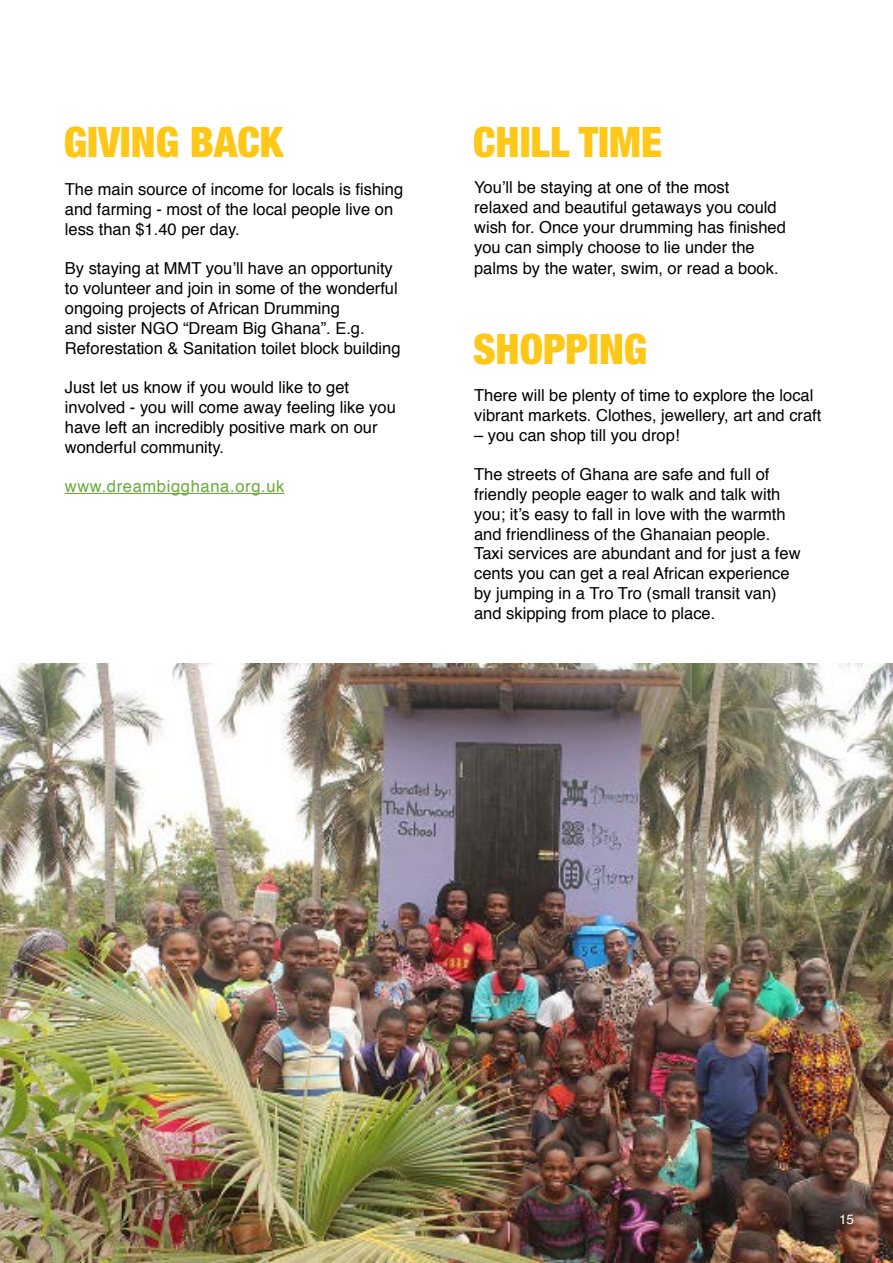
<style>
.page{position:relative;width:893px;height:1263px;background:#fff}
.page>*{position:absolute;margin:0;border:0;box-sizing:border-box;transform-origin:0 0}
.t1{font:900 condensed 42px "Helvetica Neue";color:#ffc718}
.t2{font:16.5px/19.8px "Helvetica";color:#000}
.t3{font:16.5px "Helvetica";letter-spacing:.04em;color:#68aa38}
.t4{font:13.5px "Helvetica";color:#fff}
</style>
<div class="page">
<img style="left:0;top:663px;width:893px;height:600px">
<hr style="left:65px;top:493px;width:220px;height:1px;background:#68aa38">
<h1 class="t1" style="left:64px;top:116px;width:221px">GIVING BACK</h1>
<h1 class="t1" style="left:473px;top:116px;width:190px">CHILL TIME</h1>
<p class="t2" style="left:474px;top:178px;width:313px">You’ll be staying at one of the most relaxed and beautiful getaways you could wish for. Once your drumming has finished you can simply choose to lie under the</p>
<p class="t2" style="left:474px;top:259px;width:306px">palms by the water, swim, or read a book.</p>
<p class="t2" style="left:65px;top:180px;width:340px">The main source of income for locals is fishing and farming - most of the local people live on less than $1.40 per day.</p>
<p class="t2" style="left:65px;top:259px;width:337px">By staying at MMT you’ll have an opportunity to volunteer and join in some of the wonderful ongoing projects of African Drumming<br>and sister NGO “Dream Big Ghana”. E.g.<br>Reforestation &amp; Sanitation toilet block building</p>
<p class="t2" style="left:65px;top:378px;width:333px">Just let us know if you would like to get involved - you will come away feeling like you have left an incredibly positive mark on our wonderful community.</p>
<p class="t3" style="left:65px;top:474px;width:221px">www.dreambigghana.org.uk</p>
<h1 class="t1" style="left:473px;top:323px;width:176px">SHOPPING</h1>
<p class="t2" style="left:474px;top:386px;width:349px">There will be plenty of time to explore the local vibrant markets. Clothes, jewellery, art and craft</p>
<p class="t2" style="left:474px;top:425px;width:207px">– you can shop till you drop!</p>
<p class="t2" style="left:474px;top:465px;width:328px">The streets of Ghana are safe and full of friendly people eager to walk and talk with you; it’s easy to fall in love with the warmth and friendliness of the Ghanaian people.<br>Taxi services are abundant and for just a few cents you can get a real African experience by jumping in a Tro Tro (small transit van) and skipping from place to place.</p>
<p class="t4" style="left:839px;top:1209px;width:17px">15</p>
</div>
